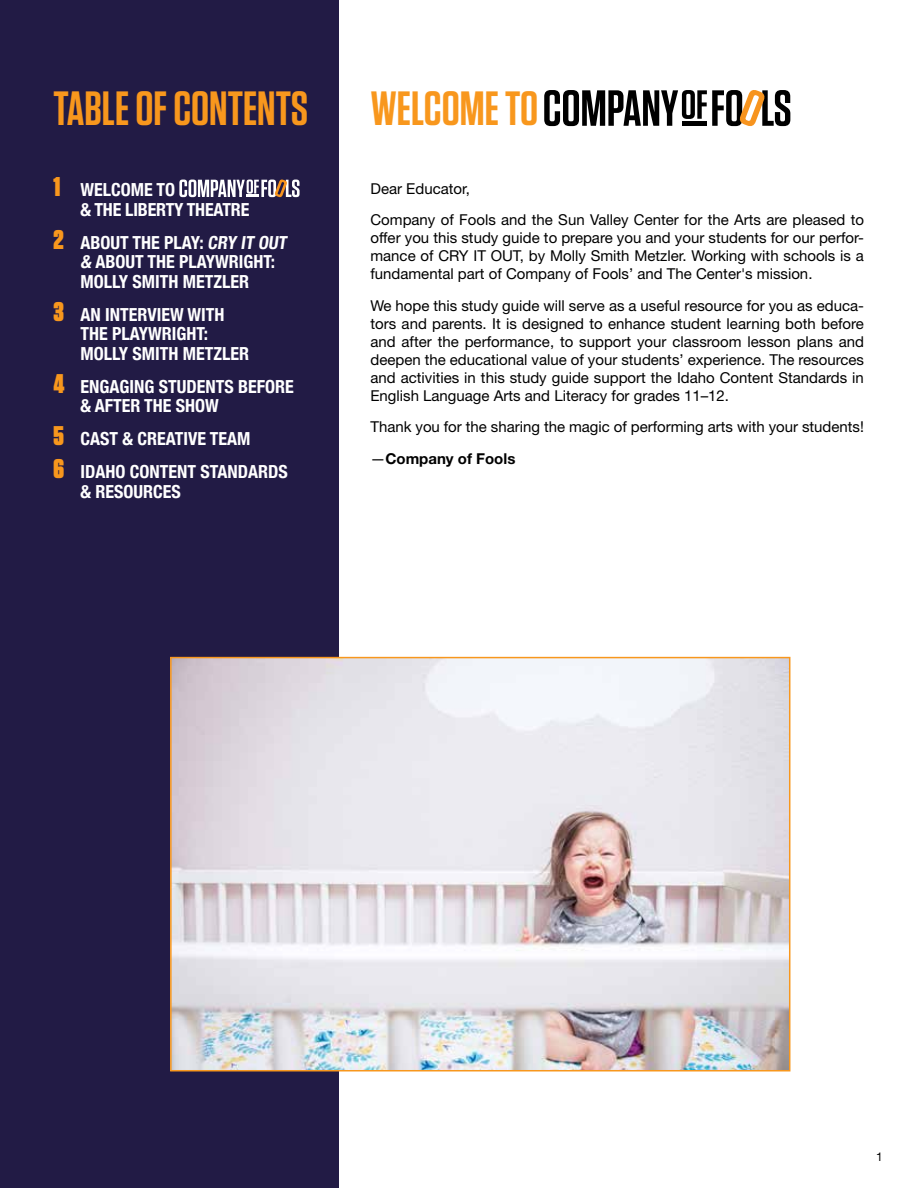
<style>
.page{position:relative;width:918px;height:1188px;background:#fff}
.page>*{position:absolute;margin:0;border:0;box-sizing:border-box;transform-origin:0 0}
.t1{font:600 48px "Tungsten";color:#f8971d}
.t2{font:700 condensed 18px/19.5px "Helvetica Neue";color:#fff}
.t3{font:15px/18px "Helvetica Neue LT Std";color:#000}
.t4{font:12px "Helvetica Neue LT Std";color:#000}
.s1{font-family:"Tungsten";font-weight:900;font-stretch:normal;font-size:27px;color:#f8971d}
.s2{font-weight:700}
</style>
<div class="page">
<div style="left:0;top:0;width:338px;height:1188px;background:#221b45"></div>
<svg style="left:544px;top:90px;width:246px;height:36px"></svg>
<svg style="left:179px;top:180px;width:121px;height:17px"></svg>
<img style="left:173px;top:660px;width:614px;height:408px">
<div style="left:170px;top:657px;width:620px;height:414px;border:2px solid #f8971d"></div>
<h1 class="t1" style="left:53px;top:83px;width:256px">TABLE OF CONTENTS</h1>
<h1 class="t1" style="left:370px;top:83px;width:169px">WELCOME TO</h1>
<p class="t2" style="left:80px;top:179px;width:170px;text-indent:-27px"><span class="s1">1</span> WELCOME TO<br>&amp; THE LIBERTY THEATRE</p>
<p class="t2" style="left:80px;top:231px;width:211px;text-indent:-27px"><span class="s1">2</span> ABOUT THE PLAY: CRY IT OUT &amp; ABOUT THE PLAYWRIGHT:<br>MOLLY SMITH METZLER</p>
<p class="t2" style="left:80px;top:303px;width:170px;text-indent:-27px"><span class="s1">3</span> AN INTERVIEW WITH<br>THE PLAYWRIGHT:<br>MOLLY SMITH METZLER</p>
<p class="t2" style="left:80px;top:375px;width:215px;text-indent:-27px"><span class="s1">4</span> ENGAGING STUDENTS BEFORE &amp; AFTER THE SHOW</p>
<p class="t2" style="left:53px;top:421px;width:236px;line-height:33px"><span class="s1">5</span> CAST &amp; CREATIVE TEAM<br><span class="s1">6</span> IDAHO CONTENT STANDARDS</p>
<p class="t2" style="left:80px;top:480px;width:102px">&amp; RESOURCES</p>
<p class="t3" style="left:370px;top:173px;width:495px;line-height:31.5px">Dear Educator,<br>Company of Fools and the Sun Valley Center for the Arts are pleased to</p>
<p class="t3" style="left:370px;top:229px;width:495px;text-align:justify">offer you this study guide to prepare you and your students for our perfor&shy;mance of CRY IT OUT, by Molly Smith Metzler. Working with schools is a fundamental part of Company of Fools’ and The Center's mission.</p>
<p class="t3" style="left:370px;top:296px;width:495px;text-align:justify">We hope this study guide will serve as a useful resource for you as educa&shy;tors and parents. It is designed to enhance student learning both before and after the performance, to support your classroom lesson plans and deepen the educational value of your students’ experience. The resources and activities in this study guide support the Idaho Content Standards in English Language Arts and Literacy for grades 11–12.</p>
<p class="t3" style="left:370px;top:411px;width:495px;line-height:31.5px">Thank you for the sharing the magic of performing arts with your students! —<span class="s2">Company of Fools</span></p>
<p class="t4" style="left:876px;top:1150px;width:8px">1</p>
</div>
